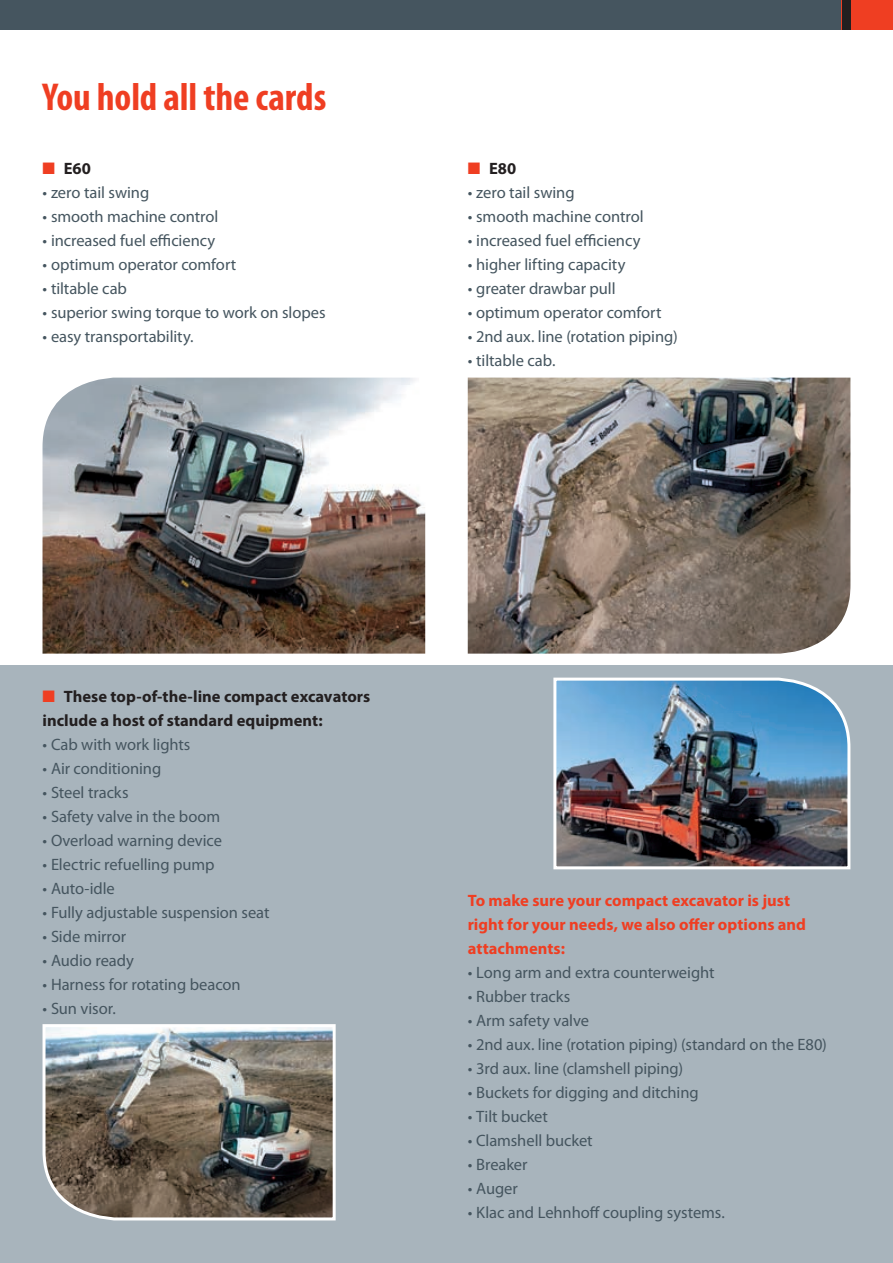
<style>
.page{position:relative;width:893px;height:1263px;background:#fff}
.page>*{position:absolute;margin:0;border:0;box-sizing:border-box;transform-origin:0 0}
.t1{font:700 condensed 39px "Myriad Pro";letter-spacing:-.005em;color:#ef3e22}
.t2{font:16.5px "Myriad Pro";letter-spacing:-.005em;color:#45555f}
.t3{font:700 16.5px/24px "Myriad Pro";color:#ef3e22}
.t4{font:700 16.5px/24px "Myriad Pro";color:#231f20}
.s1{color:#ef3e22}
</style>
<div class="page">
<div style="left:0;top:0;width:893px;height:30px;background:#45555f"></div>
<div style="left:842px;top:0;width:51px;height:30px;background:#ef3e22"></div>
<div style="left:842px;top:0;width:8px;height:30px;background:#231f20"></div>
<hr style="left:892px;top:0;width:1px;height:72px;background:#ef3e22">
<div style="left:0;top:666px;width:893px;height:597px;background:#a8b4bc"></div>
<img style="left:468px;top:378px;width:382px;height:276px">
<img style="left:43px;top:378px;width:382px;height:276px">
<img style="left:553px;top:677px;width:298px;height:193px">
<img style="left:42px;top:1024px;width:294px;height:197px">
<h1 class="t1" style="left:43px;top:76px;width:285px">You hold all the cards</h1>
<p class="t4" style="left:43px;top:157px;width:50px"><span class="s1">■</span> E60</p>
<p class="t2" style="left:43px;top:183px;width:108px">• zero tail swing</p>
<p class="t2" style="left:43px;top:207px;width:177px">• smooth machine control</p>
<p class="t2" style="left:43px;top:232px;width:174px">• increased fuel efficiency</p>
<p class="t2" style="left:43px;top:256px;width:195px">• optimum operator comfort</p>
<p class="t2" style="left:43px;top:280px;width:86px">• tiltable cab</p>
<p class="t2" style="left:43px;top:304px;width:285px">• superior swing torque to work on slopes</p>
<p class="t2" style="left:43px;top:328px;width:152px">• easy transportability.</p>
<p class="t4" style="left:468px;top:157px;width:50px"><span class="s1">■</span> E80</p>
<p class="t2" style="left:468px;top:183px;width:108px">• zero tail swing</p>
<p class="t2" style="left:468px;top:207px;width:177px">• smooth machine control</p>
<p class="t2" style="left:468px;top:231px;width:174px">• increased fuel efficiency</p>
<p class="t2" style="left:468px;top:255px;width:159px">• higher lifting capacity</p>
<p class="t2" style="left:468px;top:279px;width:149px">• greater drawbar pull</p>
<p class="t2" style="left:468px;top:303px;width:195px">• optimum operator comfort</p>
<p class="t2" style="left:468px;top:327px;width:211px">• 2nd aux. line (rotation piping)</p>
<p class="t2" style="left:468px;top:351px;width:89px">• tiltable cab.</p>
<p class="t4" style="left:43px;top:685px;width:329px"><span class="s1">■</span> These top-of-the-line compact excavators include a host of standard equipment:</p>
<p class="t2" style="left:43px;top:736px;width:149px">• Cab with work lights</p>
<p class="t2" style="left:43px;top:760px;width:120px">• Air conditioning</p>
<p class="t2" style="left:43px;top:784px;width:88px">• Steel tracks</p>
<p class="t2" style="left:43px;top:808px;width:179px">• Safety valve in the boom</p>
<p class="t2" style="left:43px;top:832px;width:181px">• Overload warning device</p>
<p class="t2" style="left:43px;top:856px;width:174px">• Electric refuelling pump</p>
<p class="t2" style="left:43px;top:880px;width:74px">• Auto-idle</p>
<p class="t2" style="left:43px;top:904px;width:229px">• Fully adjustable suspension seat</p>
<p class="t2" style="left:43px;top:928px;width:85px">• Side mirror</p>
<p class="t2" style="left:43px;top:952px;width:93px">• Audio ready</p>
<p class="t2" style="left:43px;top:976px;width:200px">• Harness for rotating beacon</p>
<p class="t2" style="left:43px;top:1000px;width:75px">• Sun visor.</p>
<p class="t3" style="left:468px;top:889px;width:340px">To make sure your compact excavator is just right for your needs, we also offer options and attachments:</p>
<p class="t2" style="left:468px;top:964px;width:248px">• Long arm and extra counterweight</p>
<p class="t2" style="left:468px;top:988px;width:104px">• Rubber tracks</p>
<p class="t2" style="left:468px;top:1012px;width:123px">• Arm safety valve</p>
<p class="t2" style="left:468px;top:1036px;width:361px">• 2nd aux. line (rotation piping) (standard on the E80)</p>
<p class="t2" style="left:468px;top:1060px;width:217px">• 3rd aux. line (clamshell piping)</p>
<p class="t2" style="left:468px;top:1084px;width:232px">• Buckets for digging and ditching</p>
<p class="t2" style="left:468px;top:1108px;width:82px">• Tilt bucket</p>
<p class="t2" style="left:468px;top:1132px;width:126px">• Clamshell bucket</p>
<p class="t2" style="left:468px;top:1156px;width:61px">• Breaker</p>
<p class="t2" style="left:468px;top:1180px;width:52px">• Auger</p>
<p class="t2" style="left:468px;top:1204px;width:259px">• Klac and Lehnhoff coupling systems.</p>
</div>
